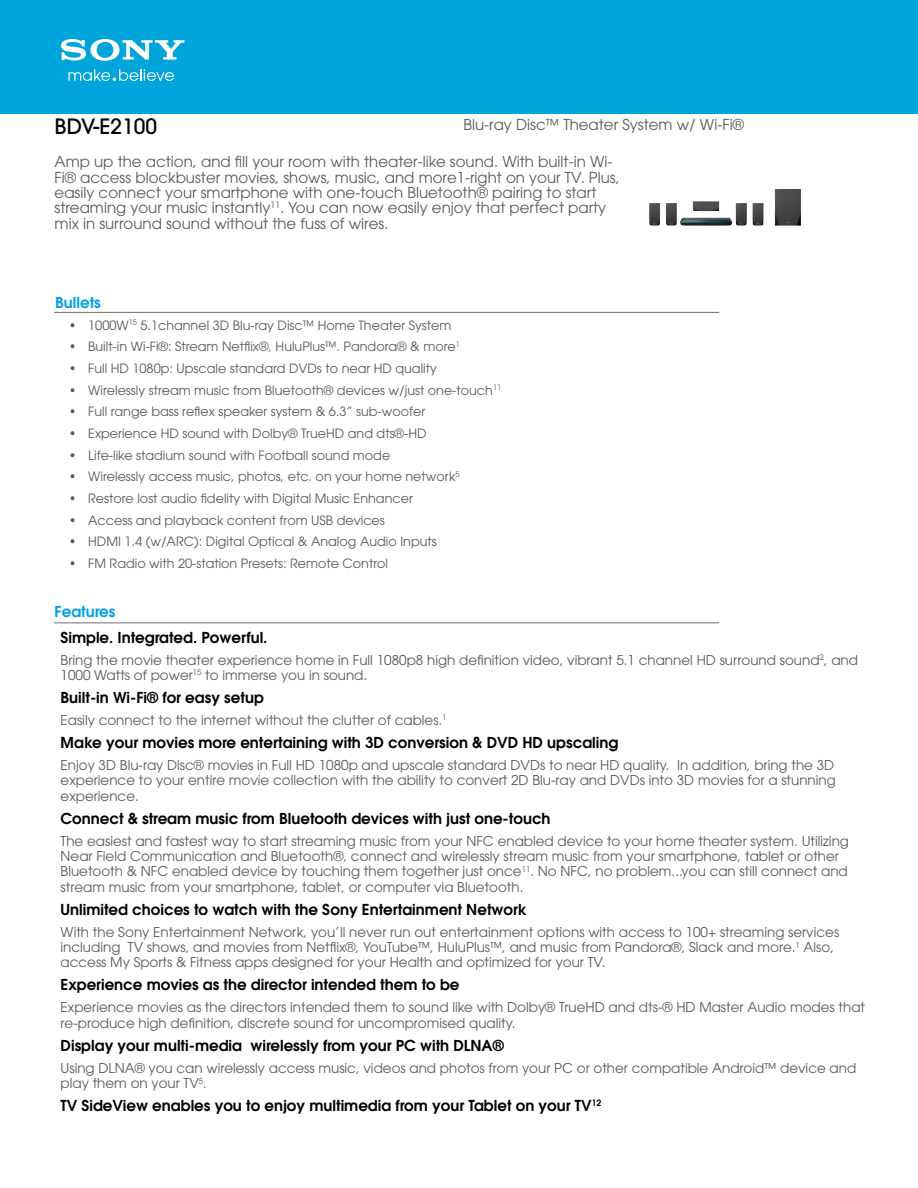
<style>
.page{position:relative;width:918px;height:1188px;background:#fff}
.page>*{position:absolute;margin:0;border:0;box-sizing:border-box;transform-origin:0 0}
.t1{font:500 21px "ITC Avant Garde Std";color:#000}
.t2{font:600 15px "ITC Avant Garde Std";color:#000}
.t3{font:15px/15.3px "ITC Avant Garde Std";color:#58595b}
.t4{font:600 15px "ITC Avant Garde Std";color:#00a0e3}
.t5{font:13.5px/15.3px "ITC Avant Garde Std";color:#58595b}
.t6{font:12.75px "ITC Avant Garde Std";color:#58595b}
</style>
<div class="page">
<div style="left:0;top:0;width:918px;height:113px;background:#00a5db"></div>
<svg style="left:69px;top:69px;width:105px;height:12px"></svg>
<svg style="left:61px;top:39px;width:124px;height:22px"></svg>
<hr style="left:54px;top:312px;width:665px;height:1px;background:#6d6e71">
<hr style="left:54px;top:623px;width:665px;height:1px;background:#6d6e71">
<img style="left:649px;top:189px;width:152px;height:37px">
<h1 class="t1" style="left:55px;top:113px;width:104px">BDV-E2100</h1>
<p class="t3" style="left:464px;top:117px;width:282px">Blu-ray Disc™ Theater System w/ Wi-Fi®</p>
<p class="t3" style="left:55px;top:154px;width:567px">Amp up the action, and fill your room with theater-like sound. With built-in Wi-Fi® access blockbuster movies, shows, music, and more1-right on your TV. Plus, easily connect your smartphone with one-touch Bluetooth® pairing to start streaming your music instantly<sup>11</sup>. You can now easily enjoy that perfect party mix in surround sound without the fuss of wires.</p>
<p class="t4" style="left:55px;top:293px;width:47px">Bullets</p>
<p class="t6" style="left:69px;top:317px;width:384px">• 1000W<sup>15</sup> 5.1channel 3D Blu-ray Disc™ Home Theater System</p>
<p class="t6" style="left:69px;top:339px;width:393px">• Built-in Wi-Fi®: Stream Netflix®, HuluPlus™. Pandora® &amp; more<sup>1</sup></p>
<p class="t6" style="left:69px;top:360px;width:370px">• Full HD 1080p: Upscale standard DVDs to near HD quality</p>
<p class="t6" style="left:69px;top:382px;width:434px">• Wirelessly stream music from Bluetooth® devices w/just one-touch<sup>11</sup></p>
<p class="t6" style="left:69px;top:404px;width:358px">• Full range bass reflex speaker system &amp; 6.3” sub-woofer</p>
<p class="t6" style="left:69px;top:425px;width:359px">• Experience HD sound with Dolby® TrueHD and dts®-HD</p>
<p class="t6" style="left:69px;top:447px;width:323px">• Life-like stadium sound with Football sound mode</p>
<p class="t6" style="left:69px;top:469px;width:392px">• Wirelessly access music, photos, etc. on your home network<sup>5</sup></p>
<p class="t6" style="left:69px;top:490px;width:346px">• Restore lost audio fidelity with Digital Music Enhancer</p>
<p class="t6" style="left:69px;top:512px;width:318px">• Access and playback content from USB devices</p>
<p class="t6" style="left:69px;top:534px;width:370px">• HDMI 1.4 (w/ARC): Digital Optical &amp; Analog Audio Inputs</p>
<p class="t6" style="left:69px;top:555px;width:321px">• FM Radio with 20-station Presets: Remote Control</p>
<p class="t4" style="left:55px;top:602px;width:62px">Features</p>
<p class="t2" style="left:61px;top:627px;width:208px">Simple. Integrated. Powerful.</p>
<p class="t5" style="left:61px;top:652px;width:799px">Bring the movie theater experience home in Full 1080p8 high definition video, vibrant 5.1 channel HD surround sound<sup>2</sup>, and<br>1000 Watts of power<sup>15</sup> to immerse you in sound.</p>
<p class="t2" style="left:61px;top:688px;width:205px">Built-in Wi-Fi® for easy setup</p>
<p class="t5" style="left:61px;top:712px;width:388px">Easily connect to the internet without the clutter of cables.<sup>1</sup></p>
<p class="t2" style="left:61px;top:733px;width:559px">Make your movies more entertaining with 3D conversion &amp; DVD HD upscaling</p>
<p class="t5" style="left:61px;top:757px;width:777px;text-align:justify">Enjoy 3D Blu-ray Disc® movies in Full HD 1080p and upscale standard DVDs to near HD quality. In addition, bring the 3D experience to your entire movie collection with the ability to convert 2D Blu-ray and DVDs into 3D movies for a stunning experience.</p>
<p class="t2" style="left:61px;top:808px;width:491px">Connect &amp; stream music from Bluetooth devices with just one-touch</p>
<p class="t5" style="left:61px;top:833px;width:790px">The easiest and fastest way to start streaming music from your NFC enabled device to your home theater system. Utilizing Near Field Communication and Bluetooth®, connect and wirelessly stream music from your smartphone, tablet or other Bluetooth &amp; NFC enabled device by touching them together just once<sup>11</sup>. No NFC, no problem...you can still connect and stream music from your smartphone, tablet, or computer via Bluetooth.</p>
<p class="t2" style="left:61px;top:899px;width:467px">Unlimited choices to watch with the Sony Entertainment Network</p>
<p class="t5" style="left:61px;top:924px;width:780px">With the Sony Entertainment Network, you’ll never run out entertainment options with access to 100+ streaming services including TV shows, and movies from Netflix®, YouTube™, HuluPlus™, and music from Pandora®, Slack and more.<sup>1</sup> Also, access My Sports &amp; Fitness apps designed for your Health and optimized for your TV.</p>
<p class="t2" style="left:61px;top:975px;width:400px">Experience movies as the director intended them to be</p>
<p class="t5" style="left:61px;top:1000px;width:806px">Experience movies as the directors intended them to sound like with Dolby® TrueHD and dts-® HD Master Audio modes that re-produce high definition, discrete sound for uncompromised quality.</p>
<p class="t2" style="left:61px;top:1036px;width:445px">Display your multi-media wirelessly from your PC with DLNA®</p>
<p class="t5" style="left:61px;top:1060px;width:797px">Using DLNA® you can wirelessly access music, videos and photos from your PC or other compatible Android™ device and play them on your TV<sup>5</sup>.</p>
<p class="t2" style="left:61px;top:1096px;width:542px">TV SideView enables you to enjoy multimedia from your Tablet on your TV<sup>12</sup></p>
</div>
